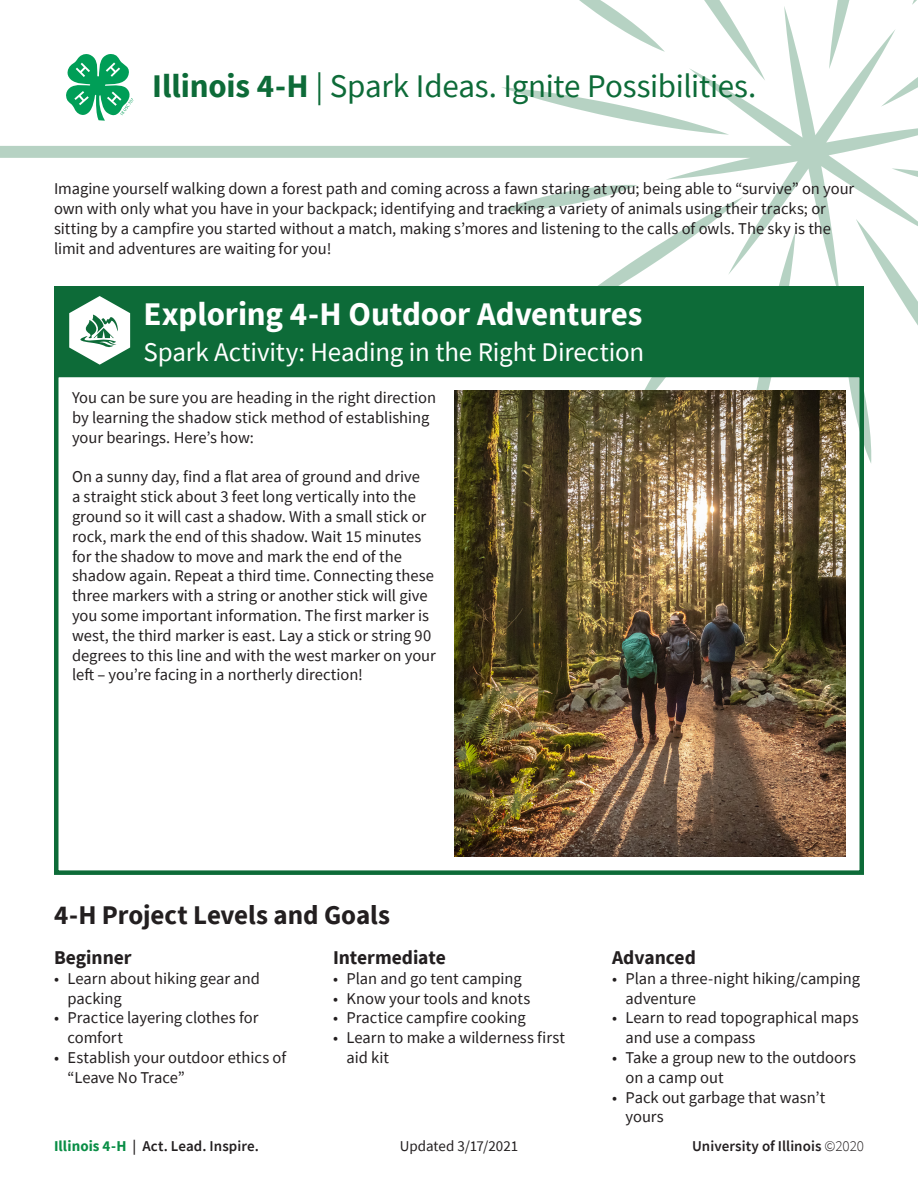
<style>
.page{position:relative;width:918px;height:1188px;background:#fff}
.page>*{position:absolute;margin:0;border:0;box-sizing:border-box;transform-origin:0 0}
.t1{font:33px "Source Sans Pro";letter-spacing:-.01em;color:#0d6b38}
.t2{font:700 33px "Source Sans Pro";letter-spacing:-.005em;color:#fff}
.t3{font:27px "Source Sans Pro";letter-spacing:-.005em;color:#fff}
.t4{font:700 27px "Source Sans Pro";letter-spacing:-.005em;color:#231f20}
.t5{font:700 19.5px "Source Sans Pro";color:#231f20}
.t6{font:16.5px/19.8px "Source Sans Pro";letter-spacing:-.005em;color:#231f20}
.t7{font:600 15px "Source Sans Pro";letter-spacing:.005em;color:#231f20}
.t8{font:15px "Source Sans Pro";color:#231f20}
.s1{font-weight:700}
.s2{font-weight:700;color:#0a8e46}
.s3{font-weight:300}
</style>
<div class="page">
<svg style="left:0;top:6px;width:918px;height:280px"></svg>
<svg style="left:549px;top:0;width:216px;height:81px"></svg>
<svg style="left:829px;top:0;width:89px;height:107px"></svg>
<svg style="left:500px;top:185px;width:296px;height:206px"></svg>
<svg style="left:501px;top:87px;width:228px;height:48px"></svg>
<svg style="left:845px;top:168px;width:73px;height:295px"></svg>
<div style="left:54px;top:373px;width:810px;height:502px;border:4px solid #0d6b38"></div>
<div style="left:54px;top:286px;width:810px;height:88px;background:#0d6b38"></div>
<svg style="left:66px;top:54px;width:67px;height:67px"></svg>
<svg style="left:69px;top:296px;width:61px;height:69px"></svg>
<img style="left:454px;top:391px;width:392px;height:466px">
<p class="t1" style="left:152px;top:65px;width:606px"><span class="s1">Illinois 4-H</span> | Spark Ideas. Ignite Possibilities.</p>
<p class="t6" style="left:54px;top:179px;width:802px">Imagine yourself walking down a forest path and coming across a fawn staring at you; being able to “survive” on your own with only what you have in your backpack; identifying and tracking a variety of animals using their tracks; or sitting by a campfire you started without a match, making s’mores and listening to the calls of owls. The sky is the limit and adventures are waiting for you!</p>
<p class="t2" style="left:144px;top:291px;width:500px">Exploring 4-H Outdoor Adventures</p>
<p class="t3" style="left:144px;top:335px;width:502px">Spark Activity: Heading in the Right Direction</p>
<p class="t6" style="left:72px;top:388px;width:366px">You can be sure you are heading in the right direction by learning the shadow stick method of establishing your bearings. Here’s how:</p>
<p class="t6" style="left:72px;top:467px;width:365px">On a sunny day, find a flat area of ground and drive<br>a straight stick about 3 feet long vertically into the ground so it will cast a shadow. With a small stick or rock, mark the end of this shadow. Wait 15 minutes for the shadow to move and mark the end of the shadow again. Repeat a third time. Connecting these three markers with a string or another stick will give you some important information. The first marker is west, the third marker is east. Lay a stick or string 90 degrees to this line and with the west marker on your left – you’re facing in a northerly direction!</p>
<p class="t4" style="left:54px;top:897px;width:338px">4-H Project Levels and Goals</p>
<p class="t5" style="left:54px;top:944px;width:79px">Beginner</p>
<p class="t6" style="left:68px;top:968px;width:194px;text-indent:-14px">• Learn about hiking gear and packing</p>
<p class="t6" style="left:68px;top:1008px;width:193px;text-indent:-14px">• Practice layering clothes for comfort</p>
<p class="t6" style="left:68px;top:1047px;width:220px;text-indent:-14px">• Establish your outdoor ethics of “Leave No Trace”</p>
<p class="t5" style="left:333px;top:944px;width:114px">Intermediate</p>
<p class="t6" style="left:333px;top:968px;width:190px">• Plan and go tent camping</p>
<p class="t6" style="left:333px;top:988px;width:199px">• Know your tools and knots</p>
<p class="t6" style="left:333px;top:1008px;width:194px">• Practice campfire cooking</p>
<p class="t6" style="left:346px;top:1028px;width:220px;text-indent:-14px">• Learn to make a wilderness first aid kit</p>
<p class="t5" style="left:612px;top:944px;width:85px">Advanced</p>
<p class="t6" style="left:626px;top:968px;width:236px;text-indent:-14px">• Plan a three-night hiking/camping adventure</p>
<p class="t6" style="left:626px;top:1008px;width:235px;text-indent:-14px">• Learn to read topographical maps and use a compass</p>
<p class="t6" style="left:626px;top:1047px;width:232px;text-indent:-14px">• Take a group new to the outdoors on a camp out</p>
<p class="t6" style="left:626px;top:1087px;width:201px;text-indent:-14px">• Pack out garbage that wasn’t yours</p>
<p class="t7" style="left:54px;top:1136px;width:206px"><span class="s2">Illinois 4-H</span> | Act. Lead. Inspire.</p>
<p class="t8" style="left:400px;top:1136px;width:120px">Updated 3/17/2021</p>
<p class="t7" style="left:692px;top:1136px;width:173px">University of Illinois <span class="s3">©2020</span></p>
</div>
